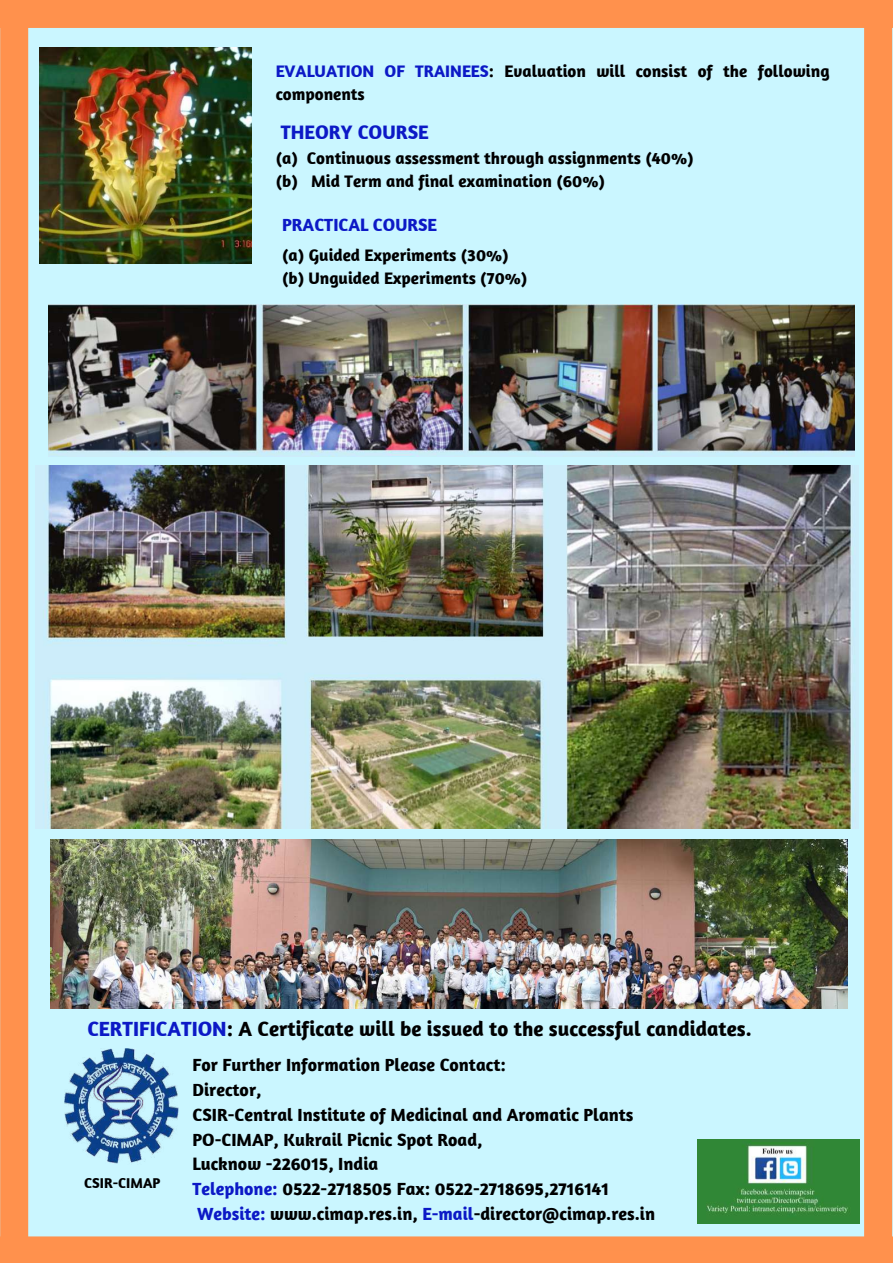
<style>
.page{position:relative;width:893px;height:1263px;background:#caf6ff}
.page>*{position:absolute;margin:0;border:0;box-sizing:border-box;transform-origin:0 0}
.t1{font:700 21px "Amaranth";color:#000}
.t2{font:700 19.95px "Amaranth";color:#0c19c6}
.t3{font:700 18px/24.8px "Amaranth";color:#000}
.t4{font:700 18px "Amaranth";color:#0c19c6}
.t5{font:700 17.1px/23.5px "Amaranth";color:#000}
.t6{font:700 17.02px/23.4px "Amaranth";color:#000}
.t7{font:700 14.55px "Amaranth";color:#000}
.s1{color:#0c19c6}
</style>
<div class="page">
<svg style="left:65px;top:0;width:766px;height:61px"></svg>
<svg style="left:0;top:0;width:65px;height:1200px;fill:#ff914d"></svg>
<svg style="left:831px;top:0;width:62px;height:1200px;fill:#ff914d"></svg>
<svg style="left:0;top:1200px;width:893px;height:13px"></svg>
<svg style="left:0;top:1213px;width:893px;height:50px"></svg>
<img style="left:40px;top:47px;width:211px;height:217px">
<img style="left:35px;top:466px;width:823px;height:363px">
<img style="left:48px;top:304px;width:807px;height:152px">
<img style="left:697px;top:1139px;width:162px;height:85px">
<img style="left:65px;top:1049px;width:114px;height:115px">
<img style="left:50px;top:839px;width:797px;height:170px">
<p class="t5" style="left:276px;top:59px;width:555px"><span class="s1">EVALUATION OF TRAINEES</span>: Evaluation will consist of the following components</p>
<p class="t2" style="left:281px;top:120px;width:149px">THEORY COURSE</p>
<p class="t5" style="left:276px;top:146px;width:420px">(a) Continuous assessment through assignments (40%) (b) Mid Term and final examination (60%)</p>
<p class="t4" style="left:282px;top:213px;width:156px">PRACTICAL COURSE</p>
<p class="t6" style="left:282px;top:243px;width:247px">(a) Guided Experiments (30%) (b) Unguided Experiments (70%)</p>
<p class="t1" style="left:87px;top:1016px;width:666px"><span class="s1">CERTIFICATION</span>: A Certificate will be issued to the successful candidates.</p>
<p class="t7" style="left:84px;top:1174px;width:78px">CSIR-CIMAP</p>
<p class="t3" style="left:192px;top:1052px;width:464px">For Further Information Please Contact:<br>Director,<br>CSIR-Central Institute of Medicinal and Aromatic Plants PO-CIMAP, Kukrail Picnic Spot Road,<br>Lucknow -226015, India<br><span class="s1">Telephone:</span> 0522-2718505 Fax: 0522-2718695,2716141<br><span class="s1">Website:</span> www.cimap.res.in, <span class="s1">E-mail</span>-director@cimap.res.in</p>
</div>
